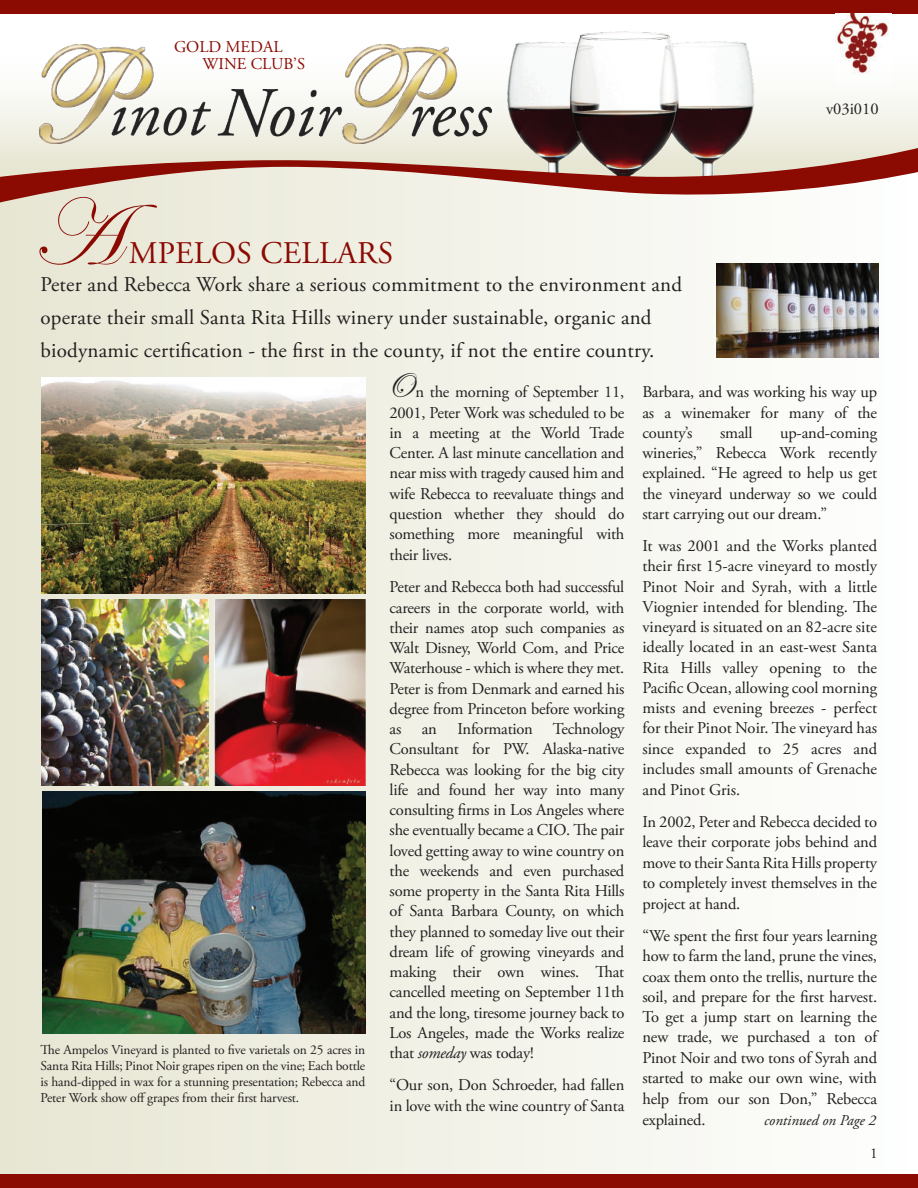
<style>
.page{position:relative;width:918px;height:1188px;background:#fff}
.page>*{position:absolute;margin:0;border:0;box-sizing:border-box;transform-origin:0 0}
.t1{font:italic 96px "Edwardian Script ITC";color:#8b0a02}
.t2{font:36px "Edwardian Script ITC";color:#231f20}
.t3{font:31.5px "Adobe Garamond Pro";letter-spacing:.01em;color:#8b0a02}
.t4{font:21px/33px "Adobe Garamond Pro";letter-spacing:.01em;color:#231f20}
.t5{font:16.5px/20.2px "Adobe Garamond Pro";letter-spacing:-.01em;color:#231f20;text-align:justify}
.t6{font:16.5px/16.5px "Adobe Garamond Pro";color:#8b0a02}
.t7{font:italic 15px "Adobe Garamond Pro";color:#231f20}
.t8{font:15px "Adobe Garamond Pro";color:#231f20}
.t9{font:13.5px/16.2px "Adobe Garamond Pro";letter-spacing:-.01em;color:#231f20;text-align:justify}
.s1{font-style:italic}
</style>
<div class="page">
<div style="left:0;top:136px;width:918px;height:1040px;background:linear-gradient(to right,#e6e5d2,#fefffe)"></div>
<div style="left:0;top:1174px;width:918px;height:14px;background:#8b0a02"></div>
<svg style="left:0;top:96px;width:918px;height:52px"></svg>
<img style="left:496px;top:31px;width:263px;height:117px">
<img style="left:40px;top:44px;width:451px;height:100px">
<svg style="left:0;top:148px;width:918px;height:54px;background:#cca79c"></svg>
<div style="left:0;top:0;width:918px;height:14px;background:#8b0a02"></div>
<img style="left:835px;top:14px;width:54px;height:60px">
<img style="left:41px;top:599px;width:168px;height:187px">
<img style="left:717px;top:263px;width:162px;height:94px">
<img style="left:41px;top:378px;width:325px;height:216px">
<img style="left:43px;top:791px;width:323px;height:242px">
<img style="left:214px;top:599px;width:152px;height:187px">
<p class="t6" style="left:203px;top:40px;width:104px;text-indent:-29px">GOLD MEDAL<br>WINE CLUB’S</p>
<h1 class="t1" style="left:33px;top:181px;width:150px">A</h1>
<h3 class="t3" style="left:129px;top:234px;width:266px">MPELOS CELLARS</h3>
<p class="t4" style="left:40px;top:269px;width:643px">Peter and Rebecca Work share a serious commitment to the environment and operate their small Santa Rita Hills winery under sustainable, organic and biodynamic certification - the first in the county, if not the entire country.</p>
<p class="t5" style="left:826px;top:99px;width:54px">v03i010</p>
<p class="t9" style="left:40px;top:1042px;width:326px">The Ampelos Vineyard is planted to five varietals on 25 acres in Santa Rita Hills; Pinot Noir grapes ripen on the vine; Each bottle is hand-dipped in wax for a stunning presentation; Rebecca and Peter Work show off grapes from their first harvest.</p>
<h2 class="t2" style="left:384px;top:365px;width:30px">O</h2>
<p class="t5" style="left:390px;top:383px;width:236px;text-indent:26px">n the morning of September 11, 2001, Peter Work was scheduled to be in a meeting at the World Trade Center. A last minute cancellation and near miss with tragedy caused him and wife Rebecca to reevaluate things and question whether they should do something more meaningful with their lives.</p>
<p class="t5" style="left:390px;top:578px;width:236px">Peter and Rebecca both had successful careers in the corporate world, with their names atop such companies as Walt Disney, World Com, and Price Waterhouse - which is where they met.<br>Peter is from Denmark and earned his degree from Princeton before working as an Information Technology Consultant for PW. Alaska-native Rebecca was looking for the big city life and found her way into many consulting firms in Los Angeles where she eventually became a CIO. The pair loved getting away to wine country on the weekends and even purchased some property in the Santa Rita Hills of Santa Barbara County, on which they planned to someday live out their dream life of growing vineyards and making their own wines. That cancelled meeting on September 11th and the long, tiresome journey back to Los Angeles, made the Works realize that <span class="s1">someday</span> was today!</p>
<p class="t5" style="left:390px;top:1076px;width:236px">“Our son, Don Schroeder, had fallen in love with the wine country of Santa</p>
<p class="t5" style="left:642px;top:383px;width:236px">Barbara, and was working his way up as a winemaker for many of the county’s</p>
<p class="t5" style="left:642px;top:423px;width:236px;text-indent:138px">up-and-coming wineries,” Rebecca Work recently explained. “He agreed to help us get the vineyard underway so we could start carrying out our dream.”</p>
<p class="t5" style="left:642px;top:536px;width:236px">It was 2001 and the Works planted their first 15-acre vineyard to mostly Pinot Noir and Syrah, with a little Viognier intended for blending. The vineyard is situated on an 82-acre site ideally located in an east-west Santa Rita Hills valley opening to the Pacific Ocean, allowing cool morning mists and evening breezes - perfect for their Pinot Noir. The vineyard has since expanded to 25 acres and includes small amounts of Grenache and Pinot Gris.</p>
<p class="t5" style="left:642px;top:812px;width:236px">In 2002, Peter and Rebecca decided to leave their corporate jobs behind and move to their Santa Rita Hills property to completely invest themselves in the project at hand.</p>
<p class="t5" style="left:642px;top:926px;width:236px">“We spent the first four years learning how to farm the land, prune the vines, coax them onto the trellis, nurture the soil, and prepare for the first harvest.<br>To get a jump start on learning the new trade, we purchased a ton of Pinot Noir and two tons of Syrah and started to make our own wine, with help from our son Don,” Rebecca explained.</p>
<p class="t5" style="left:720px;top:423px;width:34px">small</p>
<p class="t7" style="left:764px;top:1111px;width:113px">continued on Page 2</p>
<p class="t8" style="left:870px;top:1145px;width:9px">1</p>
</div>
